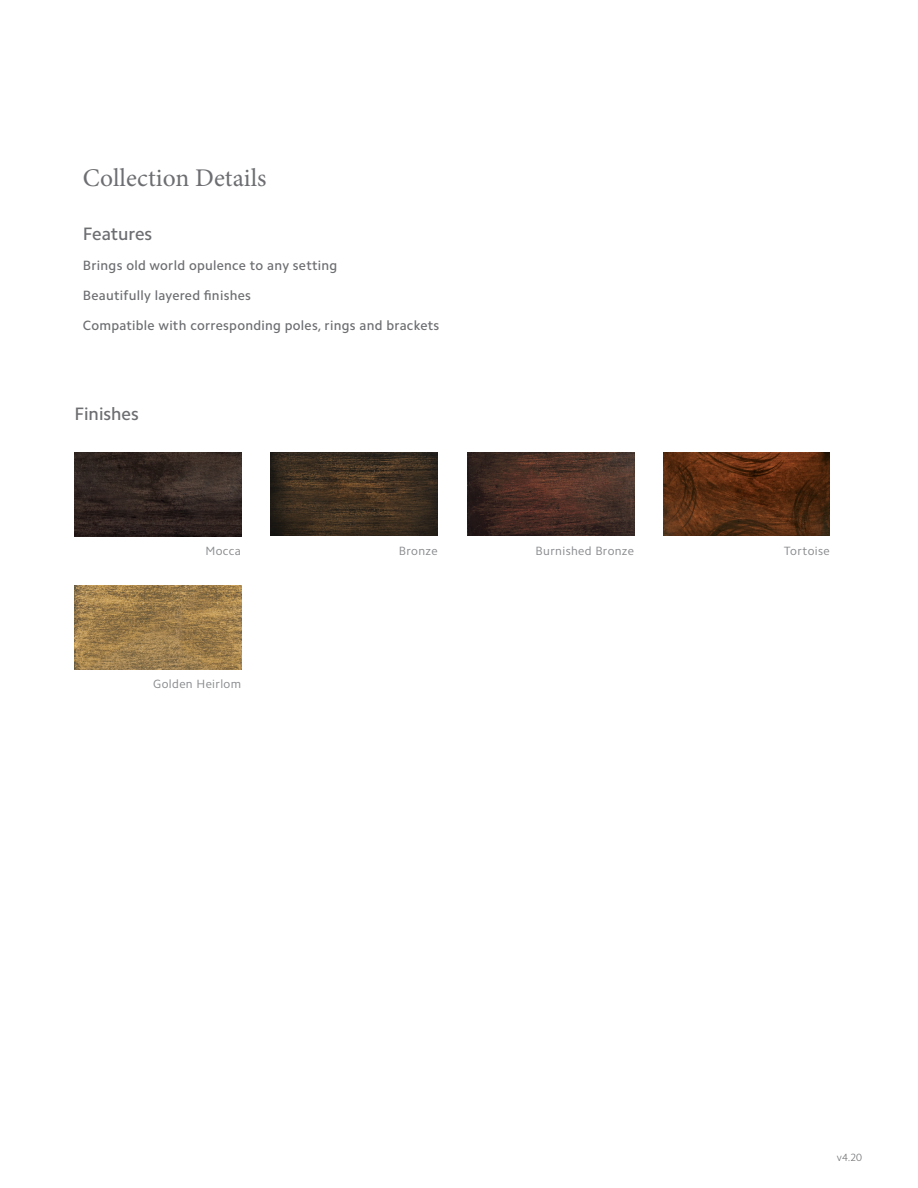
<style>
.page{position:relative;width:918px;height:1188px;background:#fff}
.page>*{position:absolute;margin:0;border:0;box-sizing:border-box;transform-origin:0 0}
.t1{font:25.5px "Minion Pro";letter-spacing:.005em;color:#6d6e71}
.t2{font:500 18px "Camphor Std";color:#6d6e71}
.t3{font:500 13.5px "Camphor Std";letter-spacing:.02em;color:#6d6e71}
.t4{font:12px "Camphor Std";letter-spacing:.03em;color:#888a8d}
.t5{font:300 10.5px "Camphor Std";color:#6d6e71}
</style>
<div class="page">
<img style="left:467px;top:452px;width:167px;height:84px">
<img style="left:271px;top:452px;width:167px;height:84px">
<img style="left:75px;top:452px;width:166px;height:84px">
<img style="left:75px;top:585px;width:166px;height:84px">
<img style="left:663px;top:452px;width:167px;height:84px">
<p class="t1" style="left:83px;top:161px;width:185px">Collection Details</p>
<p class="t2" style="left:83px;top:223px;width:71px">Features</p>
<p class="t3" style="left:83px;top:258px;width:256px">Brings old world opulence to any setting</p>
<p class="t3" style="left:83px;top:288px;width:170px">Beautifully layered finishes</p>
<p class="t3" style="left:83px;top:318px;width:358px">Compatible with corresponding poles, rings and brackets</p>
<p class="t2" style="left:75px;top:404px;width:66px">Finishes</p>
<p class="t4" style="left:205px;top:544px;width:37px">Mocca</p>
<p class="t4" style="left:536px;top:544px;width:100px">Burnished Bronze</p>
<p class="t4" style="left:399px;top:544px;width:40px">Bronze</p>
<p class="t4" style="left:784px;top:544px;width:47px">Tortoise</p>
<p class="t4" style="left:153px;top:677px;width:89px">Golden Heirlom</p>
<p class="t5" style="left:837px;top:1151px;width:27px">v4.20</p>
</div>
